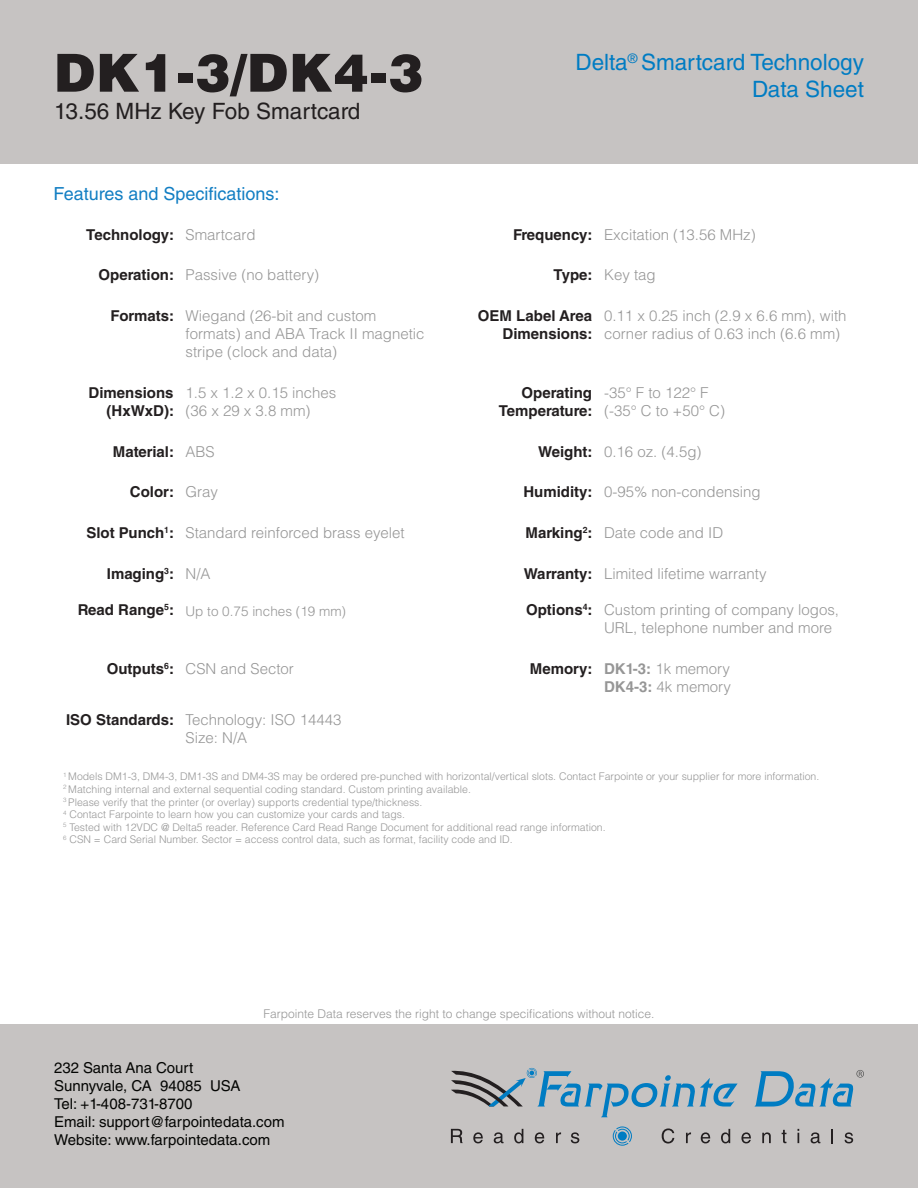
<style>
.page{position:relative;width:918px;height:1188px;background:#fff}
.page>*{position:absolute;margin:0;border:0;box-sizing:border-box;transform-origin:0 0}
.t1{font:900 52.5px "Helvetica LT Std";letter-spacing:.02em;color:#231f20}
.t2{font:22.5px/27px "Helvetica LT Std";color:#007cc2;text-align:right}
.t3{font:22.5px "Helvetica LT Std";color:#231f20}
.t4{font:18px "Helvetica LT Std";color:#127ec3}
.t5{font:300 15px/18px "Helvetica LT Std";color:#969696}
.t6{font:700 15px/18px "Helvetica LT Std";color:#231f20;text-align:right}
.t7{font:15px/18px "Helvetica LT Std";color:#040503}
.t8{font:300 13.5px "Helvetica LT Std";color:#969696}
.t9{font:300 12px "Helvetica LT Std";color:#969696}
.t10{font:300 10.5px/12.6px "Helvetica LT Std";color:#969696}
.s1{font-weight:300;color:#969696}
.s2{font-weight:700;color:#231f20}
.s3{font-weight:700}
</style>
<div class="page">
<div style="left:0;top:1024px;width:918px;height:164px;background:#c6c3c2"></div>
<svg style="left:451px;top:1068px;width:287px;height:49px"></svg>
<svg style="left:613px;top:1126px;width:19px;height:20px"></svg>
<div style="left:618px;top:1132px;width:9px;height:9px;background:#007cc2;border-radius:50%"></div>
<svg style="left:662px;top:1128px;width:12px;height:16px"></svg>
<svg style="left:686px;top:1132px;width:5px;height:11px"></svg>
<svg style="left:701px;top:1132px;width:9px;height:11px"></svg>
<svg style="left:721px;top:1129px;width:9px;height:14px"></svg>
<svg style="left:741px;top:1132px;width:10px;height:11px"></svg>
<svg style="left:762px;top:1132px;width:9px;height:11px"></svg>
<svg style="left:782px;top:1130px;width:4px;height:13px"></svg>
<svg style="left:798px;top:1129px;width:1px;height:14px"></svg>
<svg style="left:811px;top:1132px;width:9px;height:11px"></svg>
<svg style="left:832px;top:1129px;width:1px;height:14px"></svg>
<svg style="left:845px;top:1132px;width:8px;height:11px"></svg>
<svg style="left:451px;top:1129px;width:12px;height:14px"></svg>
<svg style="left:473px;top:1132px;width:10px;height:11px"></svg>
<svg style="left:494px;top:1132px;width:10px;height:11px"></svg>
<svg style="left:514px;top:1129px;width:9px;height:14px"></svg>
<svg style="left:535px;top:1132px;width:9px;height:11px"></svg>
<svg style="left:556px;top:1132px;width:5px;height:11px"></svg>
<svg style="left:571px;top:1132px;width:8px;height:11px"></svg>
<svg style="left:755px;top:1070px;width:109px;height:37px"></svg>
<div style="left:0;top:0;width:918px;height:164px;background:#c6c3c2"></div>
<h1 class="t1" style="left:54px;top:39px;width:371px">DK1-3/DK4-3</h1>
<h2 class="t3" style="left:54px;top:98px;width:308px">13.56 MHz Key Fob Smartcard</h2>
<p class="t4" style="left:53px;top:183px;width:228px">Features and Specifications:</p>
<h2 class="t2" style="left:575px;top:49px;width:290px">Delta<sup>®</sup> Smartcard Technology<br>Data Sheet</h2>
<p class="t6" style="left:86px;top:225px;width:171px">Technology: <span class="s1">Smartcard</span></p>
<p class="t5" style="left:513px;top:225px;width:244px"><span class="s2">Frequency:</span> Excitation (13.56 MHz)</p>
<p class="t5" style="left:99px;top:266px;width:222px"><span class="s2">Operation:</span> Passive (no battery)</p>
<p class="t5" style="left:554px;top:266px;width:104px"><span class="s2">Type:</span> Key tag</p>
<p class="t5" style="left:186px;top:307px;width:240px;text-indent:-75px"><span class="s2">Formats:</span> Wiegand (26-bit and custom formats) and ABA Track II magnetic stripe (clock and data)</p>
<p class="t6" style="left:478px;top:307px;width:116px">OEM Label Area<br>Dimensions:</p>
<p class="t5" style="left:604px;top:307px;width:244px">0.11 x 0.25 inch (2.9 x 6.6 mm), with corner radius of 0.63 inch (6.6 mm)</p>
<p class="t6" style="left:89px;top:383px;width:87px">Dimensions (HxWxD):</p>
<p class="t5" style="left:186px;top:383px;width:152px">1.5 x 1.2 x 0.15 inches (36 x 29 x 3.8 mm)</p>
<p class="t6" style="left:499px;top:383px;width:95px">Operating<br>Temperature:</p>
<p class="t5" style="left:604px;top:383px;width:123px">-35° F to 122° F (-35° C to +50° C)</p>
<p class="t6" style="left:113px;top:442px;width:103px">Material: <span class="s1">ABS</span></p>
<p class="t5" style="left:538px;top:442px;width:165px"><span class="s2">Weight:</span> 0.16 oz. (4.5g)</p>
<p class="t6" style="left:130px;top:483px;width:90px">Color: <span class="s1">Gray</span></p>
<p class="t5" style="left:523px;top:483px;width:239px"><span class="s2">Humidity:</span> 0-95% non-condensing</p>
<p class="t5" style="left:86px;top:524px;width:320px"><span class="s2">Slot Punch</span><sup>1</sup><span class="s2">:</span> Standard reinforced brass eyelet</p>
<p class="t5" style="left:526px;top:524px;width:199px"><span class="s2">Marking</span><sup>2</sup><span class="s2">:</span> Date code and ID</p>
<p class="t6" style="left:107px;top:564px;width:69px">Imaging<sup>3</sup>:</p>
<p class="t6" style="left:78px;top:600px;width:98px">Read Range<sup>5</sup>:</p>
<p class="t5" style="left:186px;top:564px;width:27px">N/A</p>
<p class="t8" style="left:186px;top:603px;width:162px">Up to 0.75 inches (19 mm)</p>
<p class="t5" style="left:604px;top:564px;width:164px">Limited lifetime warranty</p>
<p class="t5" style="left:604px;top:600px;width:237px">Custom printing of company logos,<br>URL, telephone number and more</p>
<p class="t6" style="left:524px;top:564px;width:70px">Warranty:</p>
<p class="t6" style="left:526px;top:600px;width:68px">Options<sup>4</sup>:</p>
<p class="t5" style="left:107px;top:659px;width:189px"><span class="s2">Outputs</span><sup>6</sup><span class="s2">:</span> CSN and Sector</p>
<p class="t5" style="left:530px;top:659px;width:202px;text-align:right"><span class="s2">Memory:</span> <span class="s3">DK1-3:</span> 1k memory<br><span class="s3">DK4-3:</span> 4k memory</p>
<p class="t5" style="left:186px;top:710px;width:157px;text-indent:-119px"><span class="s2">ISO Standards:</span> Technology: ISO 14443<br>Size: N/A</p>
<p class="t10" style="left:63px;top:770px;width:758px"><sup>1</sup> Models DM1-3, DM4-3, DM1-3S and DM4-3S may be ordered pre-punched with horizontal/vertical slots. Contact Farpointe or your supplier for more information.<br><sup>2</sup> Matching internal and external sequential coding standard. Custom printing available.<br><sup>3</sup> Please verify that the printer (or overlay) supports credential type/thickness.<br><sup>4</sup> Contact Farpointe to learn how you can customize your cards and tags.<br><sup>5</sup> Tested with 12VDC @ Delta5 reader. Reference Card Read Range Document for additional read range information.<br><sup>6</sup> CSN = Card Serial Number. Sector = access control data, such as format, facility code and ID.</p>
<p class="t9" style="left:263px;top:1006px;width:393px">Farpointe Data reserves the right to change specifications without notice.</p>
<p class="t7" style="left:54px;top:1058px;width:232px">232 Santa Ana Court<br>Sunnyvale, CA 94085 USA<br>Tel: +1-408-731-8700<br>Email: support@farpointedata.com<br>Website: www.farpointedata.com</p>
</div>
